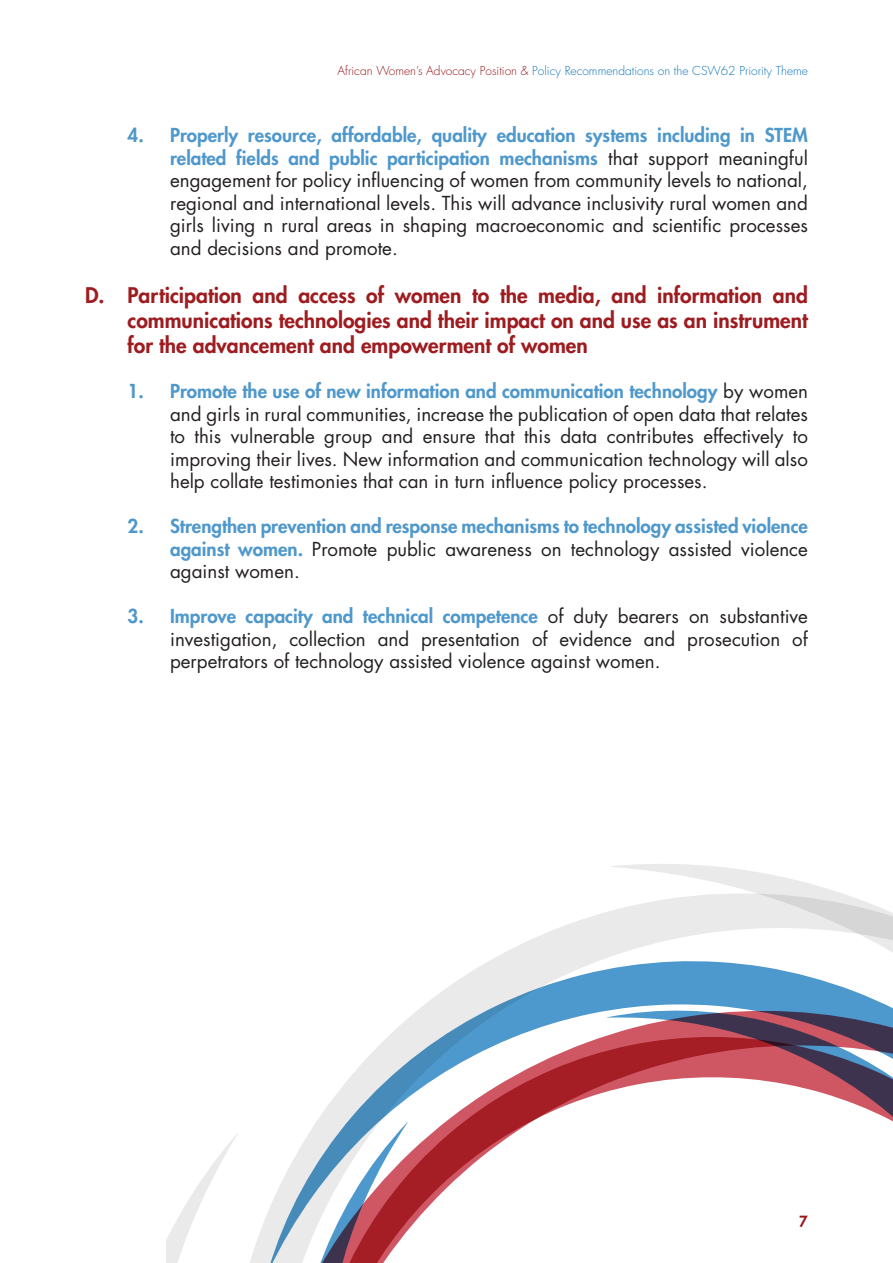
<style>
.page{position:relative;width:893px;height:1263px;background:#fff}
.page>*{position:absolute;margin:0;border:0;box-sizing:border-box;transform-origin:0 0}
.t1{font:800 21px/25.2px "Futura";color:#9e1c20;text-align:justify}
.t2{font:18.75px/22.5px "Futura";color:#231f20;text-align:justify}
.t3{font:800 18.75px/22.5px "Futura";color:#4f98cc;text-align:justify}
.t4{font:800 15px "Futura";color:#981a1d}
.t5{font:300 12px "Futura";color:#1276bb}
.s1{color:#981a1d}
.s2{font-weight:800;color:#4f98cc}
.s3{font-weight:400;color:#231f20}
</style>
<div class="page">
<svg style="left:310px;top:911px;width:300px;height:221px"></svg>
<svg style="left:610px;top:864px;width:283px;height:258px"></svg>
<svg style="left:166px;top:1132px;width:350px;height:131px"></svg>
<p class="t5" style="left:338px;top:64px;width:472px"><span class="s1">African Women’s Advocacy Position &amp;</span> Policy Recommendations on the CSW62 Priority Theme</p>
<p class="t2" style="left:170px;top:124px;width:639px;text-indent:-43px"><span class="s2">4. Properly resource, affordable, quality education systems including in STEM related fields and public participation mechanisms</span> that support meaningful engagement for policy influencing of women from community levels to national, regional and international levels. This will advance inclusivity rural women and girls living n rural areas in shaping macroeconomic and scientific processes and decisions and promote.</p>
<p class="t1" style="left:128px;top:282px;width:682px;text-indent:-43px">D. Participation and access of women to the media, and information and communications technologies and their impact on and use as an instrument for the advancement and empowerment of women</p>
<p class="t2" style="left:170px;top:380px;width:639px;text-indent:-43px"><span class="s2">1. Promote the use of new information and communication technology</span> by women and girls in rural communities, increase the publication of open data that relates to this vulnerable group and ensure that this data contributes effectively to improving their lives. New information and communication technology will also help collate testimonies that can in turn influence policy processes.</p>
<p class="t3" style="left:170px;top:515px;width:639px;text-indent:-43px">2. Strengthen prevention and response mechanisms to technology assisted violence against women. <span class="s3">Promote public awareness on technology assisted violence against women.</span></p>
<p class="t2" style="left:170px;top:605px;width:639px;text-indent:-43px"><span class="s2">3. Improve capacity and technical competence</span> of duty bearers on substantive investigation, collection and presentation of evidence and prosecution of perpetrators of technology assisted violence against women.</p>
<p class="t4" style="left:799px;top:1212px;width:10px">7</p>
</div>
